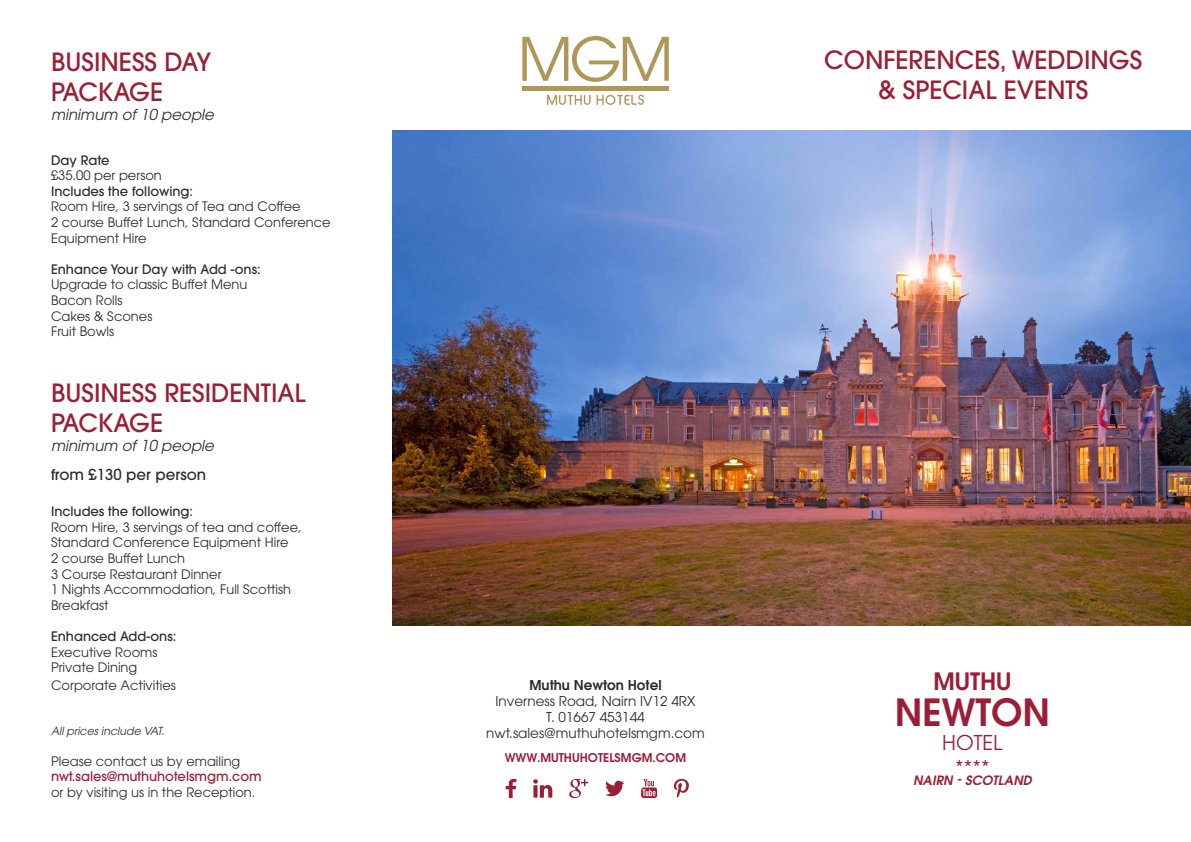
<style>
.page{position:relative;width:1191px;height:842px;background:#fff}
.page>*{position:absolute;margin:0;border:0;box-sizing:border-box;transform-origin:0 0}
.t1{font:600 37.3px "ITC Avant Garde Pro";color:#9b1e36}
.t2{font:500 25px/30px "ITC Avant Garde Pro";color:#9b1e35}
.t3{font:600 23.8px "ITC Avant Garde Pro";color:#9b1e36}
.t4{font:20.3px/24.8px "ITC Avant Garde Pro";color:#9b1e36;text-align:center}
.t5{font:italic 15px "ITC Avant Garde Pro";color:#2c2c2b}
.t6{font:500 15px "ITC Avant Garde Pro";color:#2c2c2b}
.t7{font:13.5px/15.9px "ITC Avant Garde Pro";color:#2c2c2b;text-align:center}
.t8{font:600 13.5px "ITC Avant Garde Pro";color:#2c2c2b}
.t9{font:13px/15.6px "ITC Avant Garde Pro";color:#2c2c2b}
.t10{font:500 13px "ITC Avant Garde Pro";color:#2c2c2b}
.t11{font:500 13px "ITC Avant Garde Pro";color:#9c1e37}
.t12{font:italic 600 12.8px "ITC Avant Garde Pro";color:#9b1e36}
.t13{font:600 12px "ITC Avant Garde Pro";color:#9b1e35}
.t14{font:italic 11px "ITC Avant Garde Pro";color:#2c2c2b}
</style>
<div class="page">
<img style="left:393px;top:130px;width:798px;height:495px">
<svg style="left:506px;top:779px;width:10px;height:19px"></svg>
<svg style="left:605px;top:781px;width:19px;height:15px"></svg>
<svg style="left:674px;top:778px;width:15px;height:20px"></svg>
<svg style="left:569px;top:779px;width:19px;height:19px"></svg>
<svg style="left:533px;top:779px;width:19px;height:19px"></svg>
<svg style="left:641px;top:779px;width:16px;height:19px"></svg>
<svg style="left:547px;top:95px;width:43px;height:10px"></svg>
<svg style="left:596px;top:95px;width:48px;height:10px"></svg>
<hr style="left:522px;top:86px;width:146px;height:4px;background:#ae9757">
<svg style="left:522px;top:36px;width:147px;height:46px"></svg>
<h2 class="t2" style="left:51px;top:47px;width:162px">BUSINESS DAY<br>PACKAGE</h2>
<p class="t5" style="left:51px;top:105px;width:164px">minimum of 10 people</p>
<p class="t10" style="left:51px;top:152px;width:60px">Day Rate</p>
<p class="t9" style="left:51px;top:167px;width:112px">£35.00 per person</p>
<p class="t10" style="left:51px;top:183px;width:144px">Includes the following:</p>
<p class="t9" style="left:51px;top:199px;width:281px">Room Hire, 3 servings of Tea and Coffee<br>2 course Buffet Lunch, Standard Conference<br>Equipment Hire</p>
<p class="t10" style="left:51px;top:261px;width:211px">Enhance Your Day with Add -ons:</p>
<p class="t9" style="left:51px;top:277px;width:198px">Upgrade to classic Buffet Menu<br>Bacon Rolls<br>Cakes &amp; Scones<br>Fruit Bowls</p>
<h2 class="t2" style="left:51px;top:378px;width:256px">BUSINESS RESIDENTIAL<br>PACKAGE</h2>
<p class="t5" style="left:51px;top:436px;width:164px">minimum of 10 people</p>
<p class="t6" style="left:51px;top:465px;width:157px">from £130 per person</p>
<p class="t10" style="left:51px;top:503px;width:144px">Includes the following:</p>
<p class="t9" style="left:51px;top:519px;width:252px">Room Hire, 3 servings of tea and coffee,<br>Standard Conference Equipment Hire<br>2 course Buffet Lunch<br>3 Course Restaurant Dinner<br>1 Nights Accommodation, Full Scottish<br>Breakfast</p>
<p class="t10" style="left:51px;top:628px;width:127px">Enhanced Add-ons:</p>
<p class="t9" style="left:51px;top:644px;width:108px">Executive Rooms<br>Private Dining</p>
<p class="t9" style="left:51px;top:677px;width:126px">Corporate Activities</p>
<p class="t14" style="left:51px;top:724px;width:115px">All prices include VAT.</p>
<p class="t9" style="left:51px;top:753px;width:191px">Please contact us by emailing</p>
<p class="t11" style="left:51px;top:768px;width:212px">nwt.sales@muthuhotelsmgm.com</p>
<p class="t9" style="left:51px;top:784px;width:206px">or by visiting us in the Reception.</p>
<h2 class="t2" style="left:824px;top:45px;width:319px;text-align:center">CONFERENCES, WEDDINGS &amp; SPECIAL EVENTS</h2>
<p class="t8" style="left:529px;top:677px;width:134px">Muthu Newton Hotel</p>
<p class="t7" style="left:486px;top:693px;width:220px">Inverness Road, Nairn IV12 4RX<br>T. 01667 453144 nwt.sales@muthuhotelsmgm.com</p>
<p class="t13" style="left:505px;top:750px;width:183px">WWW.MUTHUHOTELSMGM.COM</p>
<h3 class="t3" style="left:933px;top:666px;width:80px">MUTHU</h3>
<h1 class="t1" style="left:895px;top:687px;width:157px">NEWTON</h1>
<h3 class="t4" style="left:942px;top:730px;width:62px">HOTEL ****</h3>
<p class="t12" style="left:913px;top:771px;width:120px">NAIRN - SCOTLAND</p>
</div>
